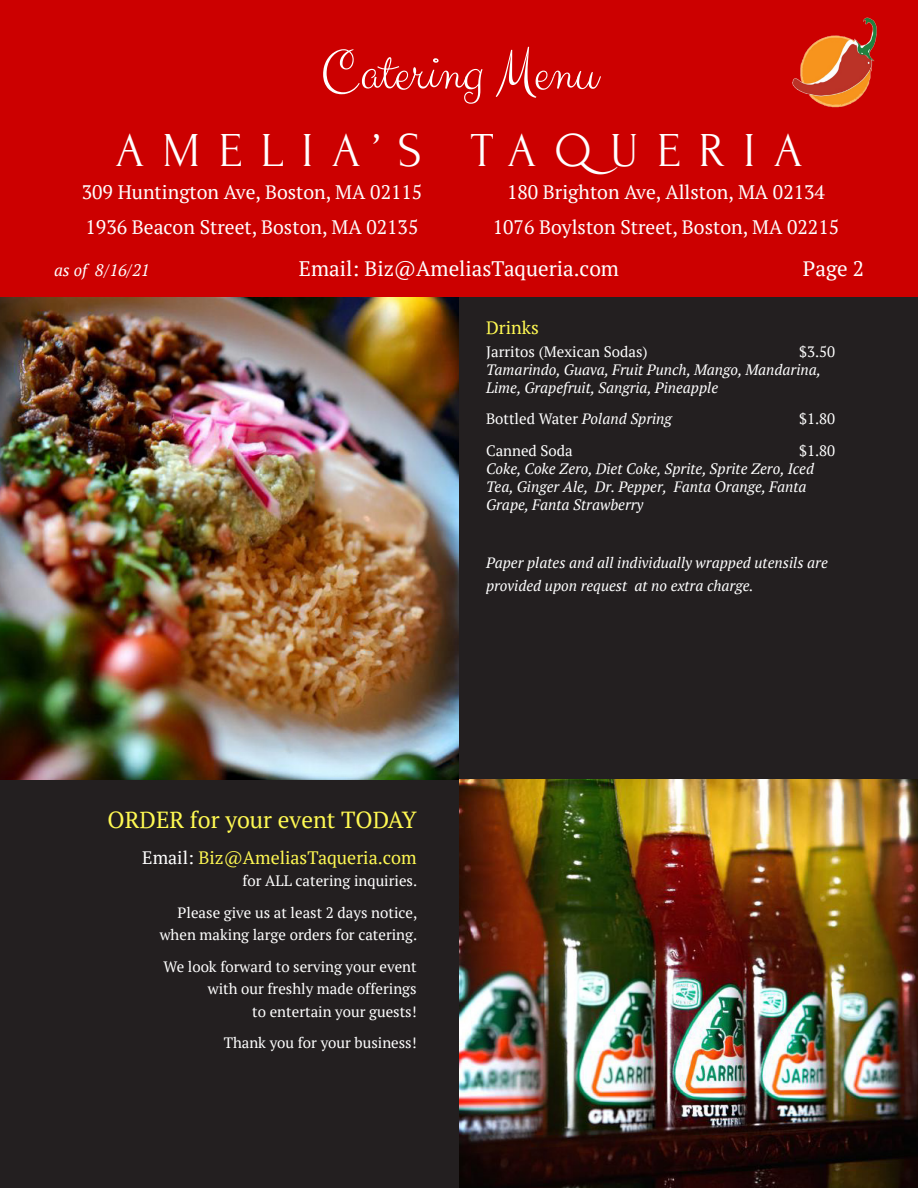
<style>
.page{position:relative;width:918px;height:1188px;background:#c00}
.page>*{position:absolute;margin:0;border:0;box-sizing:border-box;transform-origin:0 0}
.t1{font:58.5px "Clicker Script";color:#fff}
.t2{font:48.75px "Forum";letter-spacing:.375em;color:#fff}
.Yellow_Header{font:23.25px "PT Serif";color:#fff952}
.t3{font:21px "PT Serif";color:#fff}
.t4{font:19.5px/35.7px "PT Serif";color:#fff}
.Yellow_Header-2{font:18px "PT Serif";color:#fff952}
.t5{font:italic 16.5px "PT Serif";color:#fff}
.t6{font:italic 15px/18px "PT Serif";color:#fff}
.t7{font:15px/22.5px "PT Serif";color:#fff;text-align:right}
.s1{font-style:normal}
.s2{font-style:italic}
.s3{color:#fff}
</style>
<div class="page">
<img style="left:792px;top:17px;width:85px;height:91px">
<div style="left:0;top:297px;width:918px;height:891px;background:#231f20"></div>
<img style="left:459px;top:779px;width:459px;height:409px">
<img style="left:0;top:297px;width:459px;height:482px">
<h1 class="t1" style="left:321px;top:36px;width:278px">Catering Menu</h1>
<h2 class="t2" style="left:116px;top:125px;width:688px">AMELIA’S TAQUERIA</h2>
<h3 class="t4" style="left:82px;top:174px;width:342px">309 Huntington Ave, Boston, MA 02115<br>1936 Beacon Street, Boston, MA 02135</h3>
<h3 class="t4" style="left:493px;top:174px;width:348px;text-align:center">180 Brighton Ave, Allston, MA 02134<br>1076 Boylston Street, Boston, MA 02215</h3>
<p class="t5" style="left:54px;top:260px;width:97px">as of 8/16/21</p>
<h3 class="t3" style="left:299px;top:255px;width:322px">Email: Biz@AmeliasTaqueria.com</h3>
<h3 class="t3" style="left:803px;top:255px;width:63px">Page 2</h3>
<p class="Yellow_Header-2" style="left:486px;top:316px;width:54px">Drinks</p>
<p class="t7" style="left:486px;top:340px;width:163px">Jarritos (Mexican Sodas)</p>
<p class="t6" style="left:486px;top:342px;width:351px;text-indent:313px"><span class="s1">$3.50<br></span>Tamarindo, Guava, Fruit Punch, Mango, Mandarina,<br>Lime, Grapefruit, Sangria, Pineapple</p>
<p class="t7" style="left:486px;top:408px;width:187px">Bottled Water <span class="s2">Poland Spring</span></p>
<p class="t7" style="left:799px;top:408px;width:38px">$1.80</p>
<p class="t7" style="left:486px;top:439px;width:88px">Canned Soda</p>
<p class="t6" style="left:486px;top:441px;width:351px;text-indent:313px"><span class="s1">$1.80<br></span>Coke, Coke Zero, Diet Coke, Sprite, Sprite Zero, Iced Tea, Ginger Ale, Dr. Pepper, Fanta Orange, Fanta Grape, Fanta Strawberry</p>
<p class="t6" style="left:486px;top:552px;width:343px;line-height:22.5px">Paper plates and all individually wrapped utensils are provided upon request at no extra charge.</p>
<p class="Yellow_Header" style="left:108px;top:805px;width:311px">ORDER for your event TODAY</p>
<p class="Yellow_Header-2" style="left:142px;top:846px;width:276px"><span class="s3">Email:</span> Biz@AmeliasTaqueria.com</p>
<p class="t7" style="left:242px;top:870px;width:176px">for ALL catering inquiries.</p>
<p class="t7" style="left:160px;top:901px;width:259px">Please give us at least 2 days notice, when making large orders for catering.</p>
<p class="t7" style="left:164px;top:955px;width:255px">We look forward to serving your event with our freshly made offerings<br>to entertain your guests!</p>
<p class="t7" style="left:224px;top:1032px;width:194px">Thank you for your business!</p>
</div>
